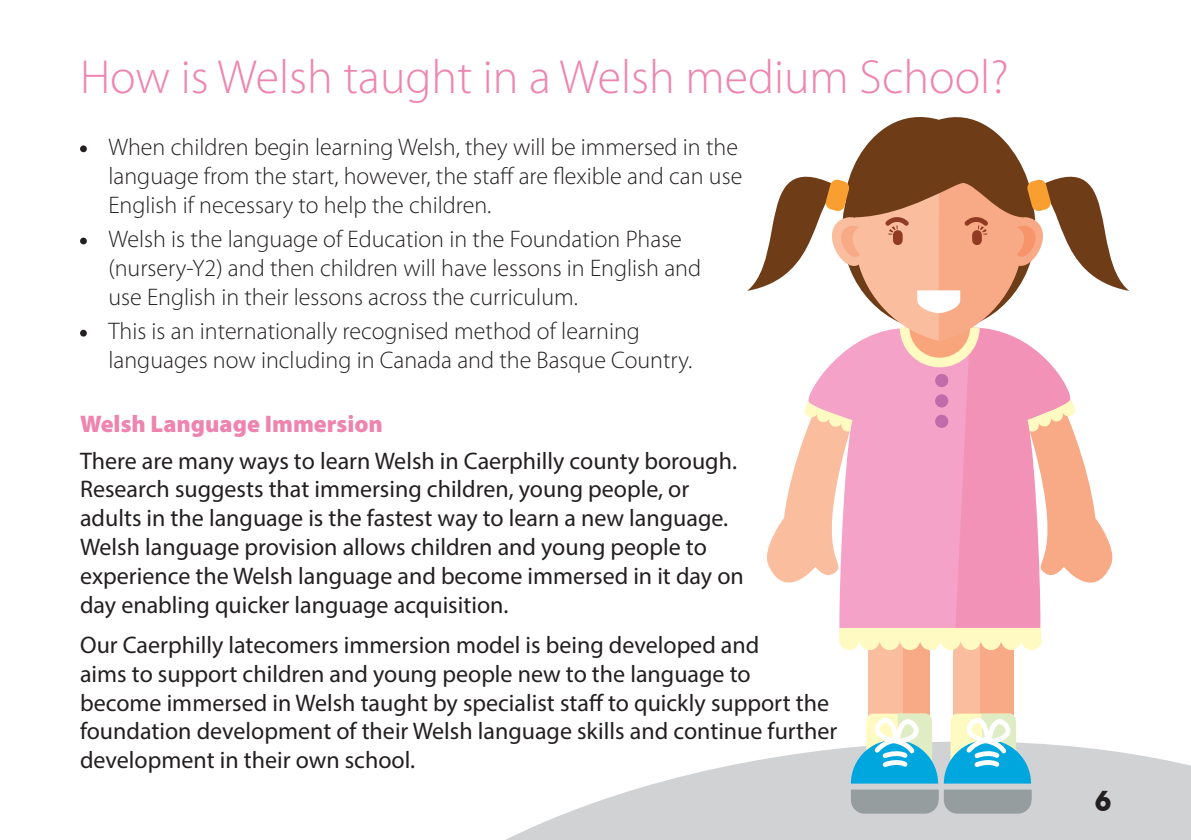
<style>
.page{position:relative;width:1191px;height:840px;background:#fff}
.page>*{position:absolute;margin:0;border:0;box-sizing:border-box;transform-origin:0 0}
.t1{font:300 48px "Myriad Pro";color:#ee85b0}
.t2{font:700 28px "Lubalin Graph IT Cby BT";color:#231f20}
.t3{font:24px/28.8px "Myriad Pro";color:#231f20}
.t4{font:300 24px/28.8px "Myriad Pro";color:#231f20}
.s1{font-weight:900;color:#ee85b0}
.s2{font-weight:900;color:#fff}
</style>
<div class="page">
<svg style="left:508px;top:743px;width:683px;height:96px;fill:#d1d2d4"></svg>
<div style="left:868px;top:541px;width:61px;height:228px;background:#fabe9f"></div>
<div style="left:952px;top:541px;width:61px;height:234px;background:#fabe9f"></div>
<div style="left:980px;top:541px;width:33px;height:234px;background:#f8a985"></div>
<div style="left:903px;top:541px;width:26px;height:234px;background:#f8a985"></div>
<svg style="left:851px;top:789px;width:180px;height:24px;background:#99a1a3"></svg>
<svg style="left:851px;top:710px;width:180px;height:73px"></svg>
<svg style="left:747px;top:117px;width:382px;height:532px"></svg>
<div style="left:80px;top:145px;width:7px;height:7px;background:#231f20;border-radius:50%"></div>
<div style="left:80px;top:237px;width:7px;height:7px;background:#231f20;border-radius:50%"></div>
<div style="left:80px;top:329px;width:7px;height:7px;background:#231f20;border-radius:50%"></div>
<h1 class="t1" style="left:80px;top:48px;width:930px">How is Welsh taught in a Welsh medium School?</h1>
<p class="t4" style="left:108px;top:132px;width:635px">When children begin learning Welsh, they will be immersed in the language from the start, however, the staff are flexible and can use<br>English if necessary to help the children.</p>
<p class="t4" style="left:108px;top:224px;width:594px">Welsh is the language of Education in the Foundation Phase (nursery-Y2) and then children will have lessons in English and use English in their lessons across the curriculum.</p>
<p class="t4" style="left:108px;top:316px;width:585px">This is an internationally recognised method of learning languages now including in Canada and the Basque Country.</p>
<p class="t3" style="left:80px;top:404px;width:658px;line-height:36.8px"><span class="s1">Welsh Language Immersion</span><span class="s2">.<br></span>There are many ways to learn Welsh in Caerphilly county borough.</p>
<p class="t3" style="left:80px;top:474px;width:665px">Research suggests that immersing children, young people, or adults in the language is the fastest way to learn a new language.<br>Welsh language provision allows children and young people to experience the Welsh language and become immersed in it day on day enabling quicker language acquisition.</p>
<p class="t3" style="left:80px;top:629px;width:759px">Our Caerphilly latecomers immersion model is being developed and<br>aims to support children and young people new to the language to become immersed in Welsh taught by specialist staff to quickly support the foundation development of their Welsh language skills and continue further development in their own school.</p>
<p class="t2" style="left:1095px;top:783px;width:18px">6</p>
</div>
